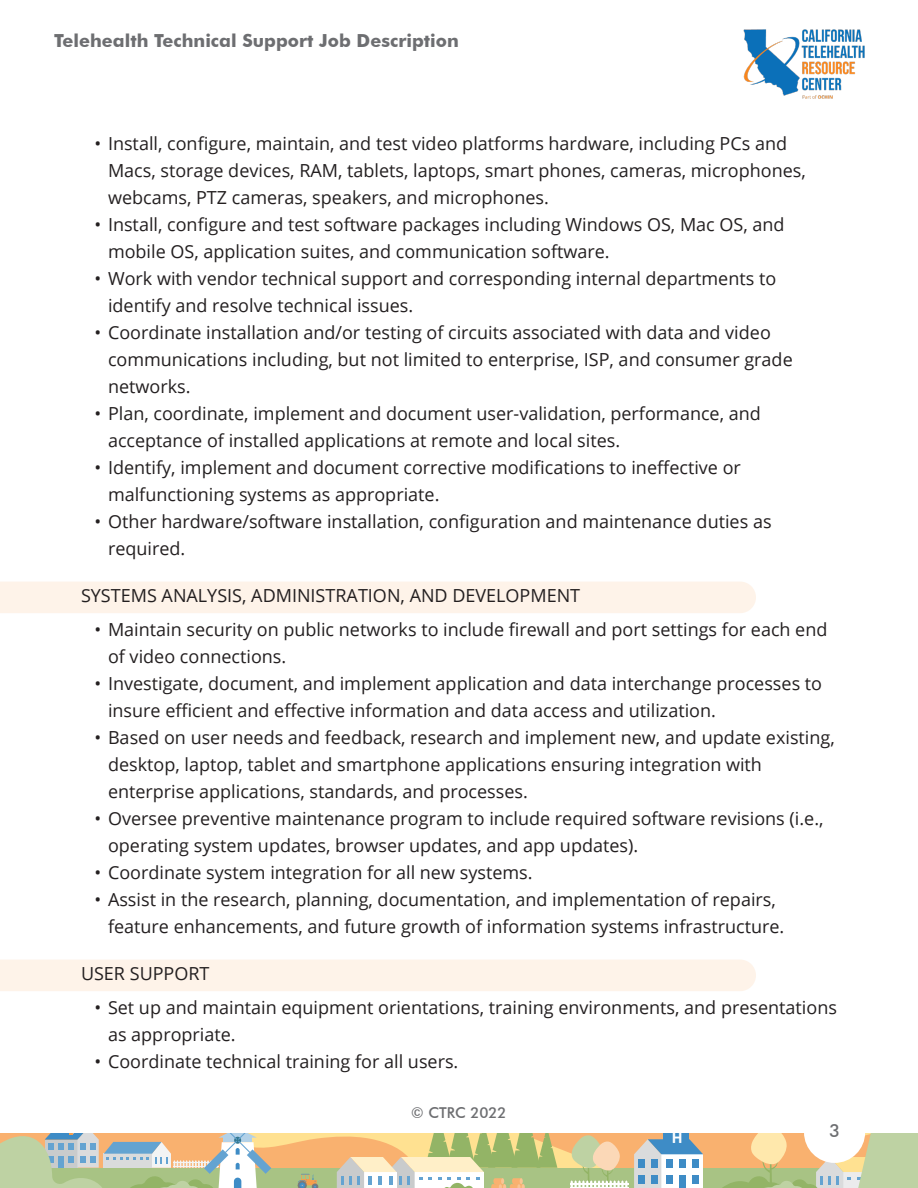
<style>
.page{position:relative;width:918px;height:1188px;background:#fff}
.page>*{position:absolute;margin:0;border:0;box-sizing:border-box;transform-origin:0 0}
.Bullet_Header{font:18px/27px "Open Sans";color:#231f20}
.Header_Title{font:700 18px "Futura BT";color:#6d6e71}
.t1{font:500 18px "Futura BT";color:#6d6e71}
.t2{font:700 17.1px "Calibri";color:#fff}
.t3{font:500 15px "Futura BT";color:#6d6e71}
</style>
<div class="page">
<svg style="left:0;top:1133px;width:918px;height:55px"></svg>
<div style="left:664px;top:1133px;width:25px;height:19px;background:#3e8cc6"></div>
<img style="left:743px;top:29px;width:122px;height:70px">
<div style="left:804px;top:1102px;width:61px;height:61px;background:#fff;border-radius:50%"></div>
<div style="left:0;top:582px;width:756px;height:31px;background:#fef3e9"></div>
<div style="left:0;top:960px;width:756px;height:31px;background:#fef3e9"></div>
<p class="Header_Title" style="left:54px;top:29px;width:406px">Telehealth Technical Support Job Description</p>
<p class="Bullet_Header" style="left:108px;top:129px;width:699px;text-indent:-14px">• Install, configure, maintain, and test video platforms hardware, including PCs and<br>Macs, storage devices, RAM, tablets, laptops, smart phones, cameras, microphones, webcams, PTZ cameras, speakers, and microphones.</p>
<p class="Bullet_Header" style="left:108px;top:210px;width:678px;text-indent:-14px">• Install, configure and test software packages including Windows OS, Mac OS, and mobile OS, application suites, and communication software.</p>
<p class="Bullet_Header" style="left:108px;top:264px;width:670px;text-indent:-14px">• Work with vendor technical support and corresponding internal departments to identify and resolve technical issues.</p>
<p class="Bullet_Header" style="left:108px;top:318px;width:686px;text-indent:-14px">• Coordinate installation and/or testing of circuits associated with data and video communications including, but not limited to enterprise, ISP, and consumer grade networks.</p>
<p class="Bullet_Header" style="left:108px;top:399px;width:654px;text-indent:-14px">• Plan, coordinate, implement and document user-validation, performance, and acceptance of installed applications at remote and local sites.</p>
<p class="Bullet_Header" style="left:108px;top:453px;width:634px;text-indent:-14px">• Identify, implement and document corrective modifications to ineffective or malfunctioning systems as appropriate.</p>
<p class="Bullet_Header" style="left:108px;top:507px;width:665px;text-indent:-14px">• Other hardware/software installation, configuration and maintenance duties as required.</p>
<p class="Bullet_Header" style="left:81px;top:582px;width:501px">SYSTEMS ANALYSIS, ADMINISTRATION, AND DEVELOPMENT</p>
<p class="Bullet_Header" style="left:108px;top:615px;width:721px;text-indent:-14px">• Maintain security on public networks to include firewall and port settings for each end of video connections.</p>
<p class="Bullet_Header" style="left:108px;top:669px;width:716px;text-indent:-14px">• Investigate, document, and implement application and data interchange processes to insure efficient and effective information and data access and utilization.</p>
<p class="Bullet_Header" style="left:108px;top:723px;width:728px;text-indent:-14px">• Based on user needs and feedback, research and implement new, and update existing, desktop, laptop, tablet and smartphone applications ensuring integration with enterprise applications, standards, and processes.</p>
<p class="Bullet_Header" style="left:108px;top:804px;width:717px;text-indent:-14px">• Oversee preventive maintenance program to include required software revisions (i.e., operating system updates, browser updates, and app updates).</p>
<p class="Bullet_Header" style="left:94px;top:858px;width:440px">• Coordinate system integration for all new systems.</p>
<p class="Bullet_Header" style="left:108px;top:885px;width:678px;text-indent:-14px">• Assist in the research, planning, documentation, and implementation of repairs, feature enhancements, and future growth of information systems infrastructure.</p>
<p class="Bullet_Header" style="left:81px;top:960px;width:130px">USER SUPPORT</p>
<p class="Bullet_Header" style="left:108px;top:993px;width:731px;text-indent:-14px">• Set up and maintain equipment orientations, training environments, and presentations as appropriate.</p>
<p class="Bullet_Header" style="left:94px;top:1047px;width:365px">• Coordinate technical training for all users.</p>
<p class="t3" style="left:411px;top:1104px;width:97px">© CTRC 2022</p>
<p class="t2" style="left:672px;top:1126px;width:12px">H</p>
<p class="t1" style="left:829px;top:1120px;width:12px">3</p>
</div>
